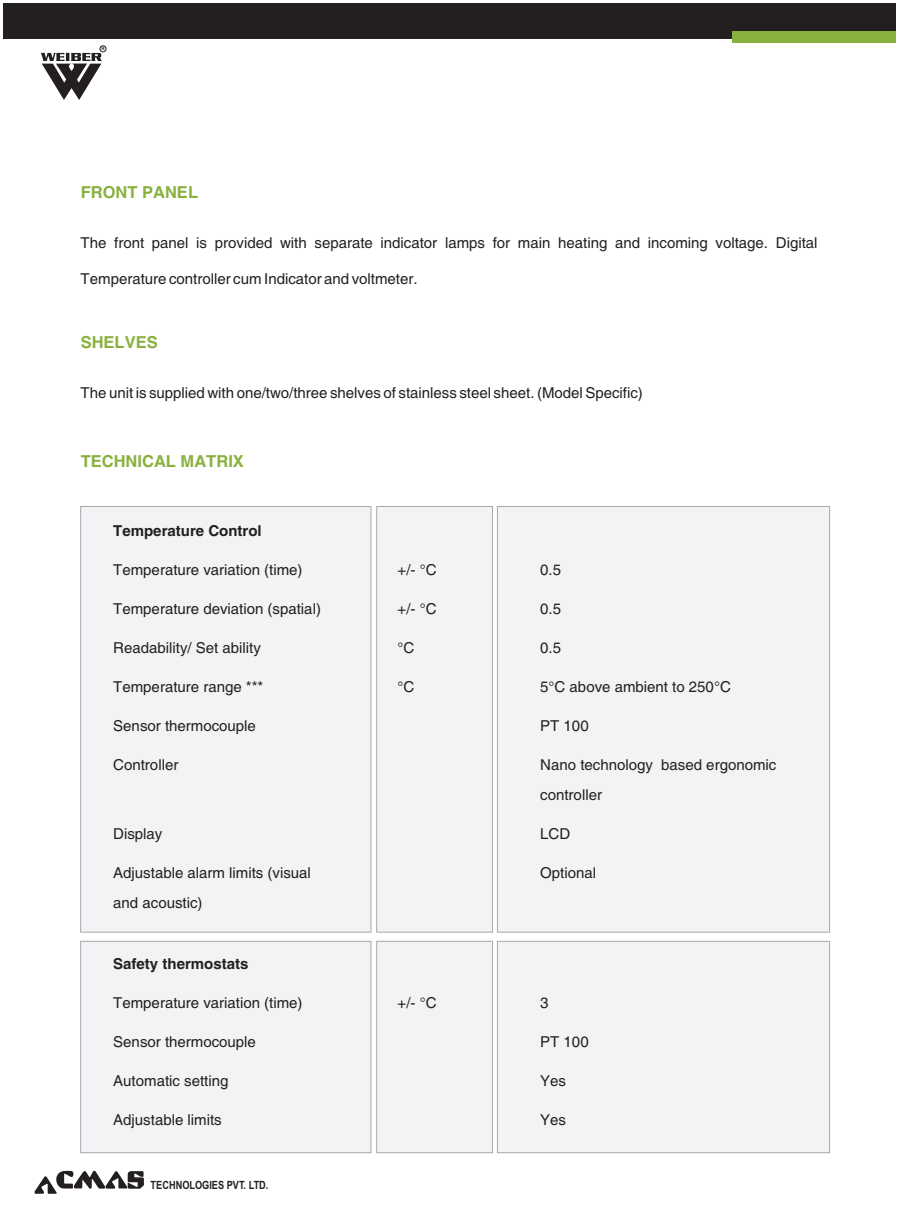
<style>
.page{position:relative;width:897px;height:1215px;background:#fff}
.page>*{position:absolute;margin:0;border:0;box-sizing:border-box;transform-origin:0 0}
.t1{font:700 16.5px "Helvetica";color:#88b13f}
.t2{font:15px/30px "Helvetica";color:#231f20}
.t3{font:700 15px "Helvetica";color:#231f20}
.t4{font:700 11.4px "Arial";color:#231f20;scale:.81 1}
.t5{font:700 4.5px "Arial";color:#231f20}
</style>
<div class="page">
<svg style="left:34px;top:1170px;width:110px;height:24px"></svg>
<div style="left:3px;top:3px;width:892px;height:36px;background:#231f20"></div>
<svg style="left:41px;top:53px;width:61px;height:47px"></svg>
<div style="left:100px;top:45px;width:6px;height:7px;border:1px solid #231f20;border-radius:50%"></div>
<div style="left:731px;top:31px;width:164px;height:12px;background:#88b13f"></div>
<div style="left:80px;top:506px;width:291px;height:426px;background:#f2f3f4"></div>
<div style="left:80px;top:941px;width:291px;height:212px;background:#f2f3f4"></div>
<div style="left:497px;top:506px;width:332px;height:426px;background:#f2f3f4"></div>
<div style="left:497px;top:941px;width:332px;height:212px;background:#f2f3f4"></div>
<div style="left:376px;top:506px;width:117px;height:426px;background:#f2f3f4"></div>
<div style="left:376px;top:941px;width:117px;height:212px;background:#f2f3f4"></div>
<p class="t5" style="left:101px;top:47px;width:5px">R</p>
<p class="t1" style="left:81px;top:186px;width:119px">FRONT PANEL</p>
<p class="t2" style="left:81px;top:229px;width:738px">The front panel is provided with separate indicator lamps for main heating and incoming voltage. Digital</p>
<p class="t2" style="left:81px;top:265px;width:338px">Temperature controller cum Indicator and voltmeter.</p>
<p class="t1" style="left:81px;top:336px;width:79px">SHELVES</p>
<p class="t2" style="left:81px;top:379px;width:563px">The unit is supplied with one/two/three shelves of stainless steel sheet. (Model Specific)</p>
<p class="t1" style="left:81px;top:455px;width:165px">TECHNICAL MATRIX</p>
<p class="t3" style="left:113px;top:525px;width:150px">Temperature Control</p>
<p class="t2" style="left:113px;top:556px;width:191px">Temperature variation (time)</p>
<p class="t2" style="left:113px;top:595px;width:209px">Temperature deviation (spatial)</p>
<p class="t2" style="left:113px;top:634px;width:149px">Readability/ Set ability</p>
<p class="t2" style="left:113px;top:673px;width:152px">Temperature range ***</p>
<p class="t2" style="left:113px;top:712px;width:144px">Sensor thermocouple</p>
<p class="t2" style="left:113px;top:751px;width:67px">Controller</p>
<p class="t2" style="left:113px;top:820px;width:51px">Display</p>
<p class="t2" style="left:113px;top:859px;width:199px">Adjustable alarm limits (visual and acoustic)</p>
<p class="t3" style="left:113px;top:958px;width:137px">Safety thermostats</p>
<p class="t2" style="left:113px;top:989px;width:191px">Temperature variation (time)</p>
<p class="t2" style="left:113px;top:1028px;width:144px">Sensor thermocouple</p>
<p class="t2" style="left:113px;top:1067px;width:117px">Automatic setting</p>
<p class="t2" style="left:113px;top:1106px;width:110px">Adjustable limits</p>
<p class="t4" style="left:151px;top:1180px;width:147px">TECHNOLOGIES PVT. LTD.</p>
<p class="t2" style="left:397px;top:556px;width:40px">+/- °C</p>
<p class="t2" style="left:397px;top:595px;width:40px">+/- °C</p>
<p class="t2" style="left:397px;top:634px;width:18px">°C</p>
<p class="t2" style="left:397px;top:673px;width:18px">°C</p>
<p class="t2" style="left:397px;top:989px;width:40px">+/- °C</p>
<p class="t2" style="left:540px;top:556px;width:22px">0.5</p>
<p class="t2" style="left:540px;top:595px;width:22px">0.5</p>
<p class="t2" style="left:540px;top:634px;width:22px">0.5</p>
<p class="t2" style="left:540px;top:673px;width:192px">5°C above ambient to 250°C</p>
<p class="t2" style="left:540px;top:712px;width:50px">PT 100</p>
<p class="t2" style="left:540px;top:751px;width:237px">Nano technology based ergonomic controller</p>
<p class="t2" style="left:540px;top:820px;width:31px">LCD</p>
<p class="t2" style="left:540px;top:859px;width:57px">Optional</p>
<p class="t2" style="left:540px;top:989px;width:10px">3</p>
<p class="t2" style="left:540px;top:1028px;width:50px">PT 100</p>
<p class="t2" style="left:540px;top:1067px;width:27px">Yes</p>
<p class="t2" style="left:540px;top:1106px;width:27px">Yes</p>
</div>
